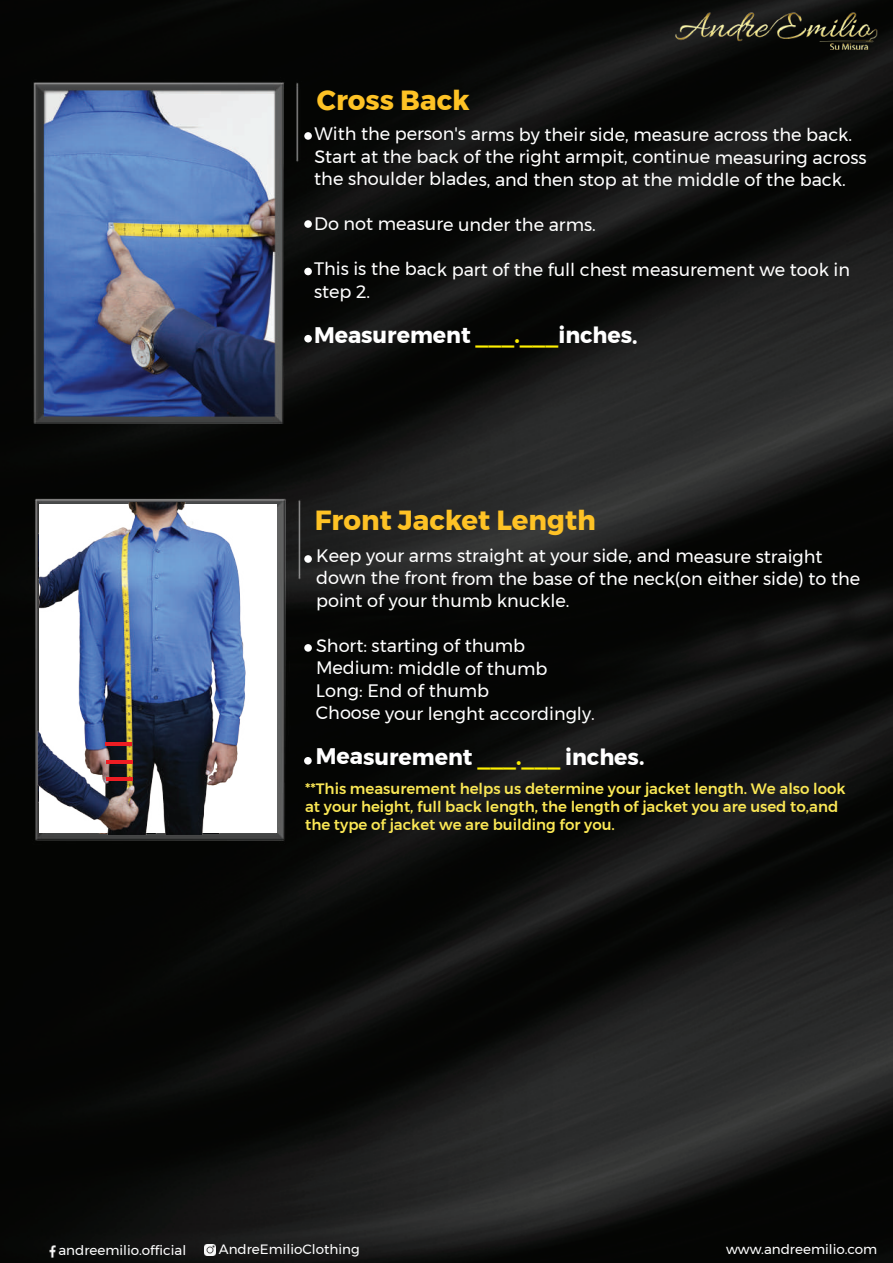
<style>
.page{position:relative;width:893px;height:1263px;background:#fff}
.page>*{position:absolute;margin:0;border:0;box-sizing:border-box;transform-origin:0 0}
.t1{font:700 27.6px "Montserrat";color:#fec225}
.t2{font:700 22.5px "Montserrat";letter-spacing:-.005em;color:#fff}
.t3{font:18px/22.5px "Montserrat";letter-spacing:-.005em;color:#fff}
.t4{font:500 15px/18px "Montserrat";color:#fbe855}
.t5{font:13.5px "Montserrat";color:#fff}
.s1{color:#fff101}
</style>
<div class="page">
<img style="left:0;top:0;width:893px;height:1263px">
<img style="left:2px;top:38px;width:627px;height:820px">
<div style="left:304px;top:132px;width:8px;height:8px;background:#fff;border-radius:50%"></div>
<div style="left:304px;top:220px;width:8px;height:8px;background:#fff;border-radius:50%"></div>
<div style="left:304px;top:268px;width:8px;height:7px;background:#fff;border-radius:50%"></div>
<div style="left:304px;top:555px;width:8px;height:8px;background:#fff;border-radius:50%"></div>
<div style="left:304px;top:644px;width:8px;height:8px;background:#fff;border-radius:50%"></div>
<div style="left:304px;top:757px;width:8px;height:8px;background:#fff;border-radius:50%"></div>
<div style="left:304px;top:335px;width:8px;height:7px;background:#fff;border-radius:50%"></div>
<div style="left:39px;top:504px;width:237px;height:329px;background:#fff"></div>
<img style="left:31px;top:503px;width:235px;height:331px">
<hr style="left:106px;top:777px;width:27px;height:3px;background:#ee1d23">
<hr style="left:106px;top:743px;width:26px;height:3px;background:#ee1d23">
<hr style="left:106px;top:760px;width:27px;height:4px;background:#ee1d23">
<img style="left:662px;top:9px;width:228px;height:43px">
<svg style="left:205px;top:1245px;width:11px;height:10px"></svg>
<svg style="left:46px;top:1245px;width:12px;height:12px"></svg>
<h1 class="t1" style="left:317px;top:78px;width:154px">Cross Back</h1>
<p class="t3" style="left:314px;top:123px;width:554px">With the person's arms by their side, measure across the back.<br>Start at the back of the right armpit, continue measuring across the shoulder blades, and then stop at the middle of the back.</p>
<p class="t3" style="left:314px;top:213px;width:283px">Do not measure under the arms.</p>
<p class="t3" style="left:314px;top:258px;width:538px;line-height:22px">This is the back part of the full chest measurement we took in step 2.</p>
<p class="t2" style="left:314px;top:317px;width:325px">Measurement <span class="s1">___.___</span>inches.</p>
<h1 class="t1" style="left:315px;top:498px;width:283px">Front Jacket Length</h1>
<p class="t3" style="left:316px;top:544px;width:546px">Keep your arms straight at your side, and measure straight down the front from the base of the neck(on either side) to the point of your thumb knuckle.</p>
<p class="t3" style="left:316px;top:634px;width:280px">Short: starting of thumb<br>Medium: middle of thumb<br>Long: End of thumb<br>Choose your lenght accordingly.</p>
<p class="t2" style="left:316px;top:739px;width:330px">Measurement <span class="s1">___.___</span> inches.</p>
<p class="t4" style="left:305px;top:780px;width:542px">**This measurement helps us determine your jacket length. We also look at your height, full back length, the length of jacket you are used to,and the type of jacket we are building for you.</p>
<p class="t5" style="left:58px;top:1240px;width:129px">andreemilio.official</p>
<p class="t5" style="left:219px;top:1239px;width:142px">AndreEmilioClothing</p>
<p class="t5" style="left:726px;top:1239px;width:153px">www.andreemilio.com</p>
</div>
